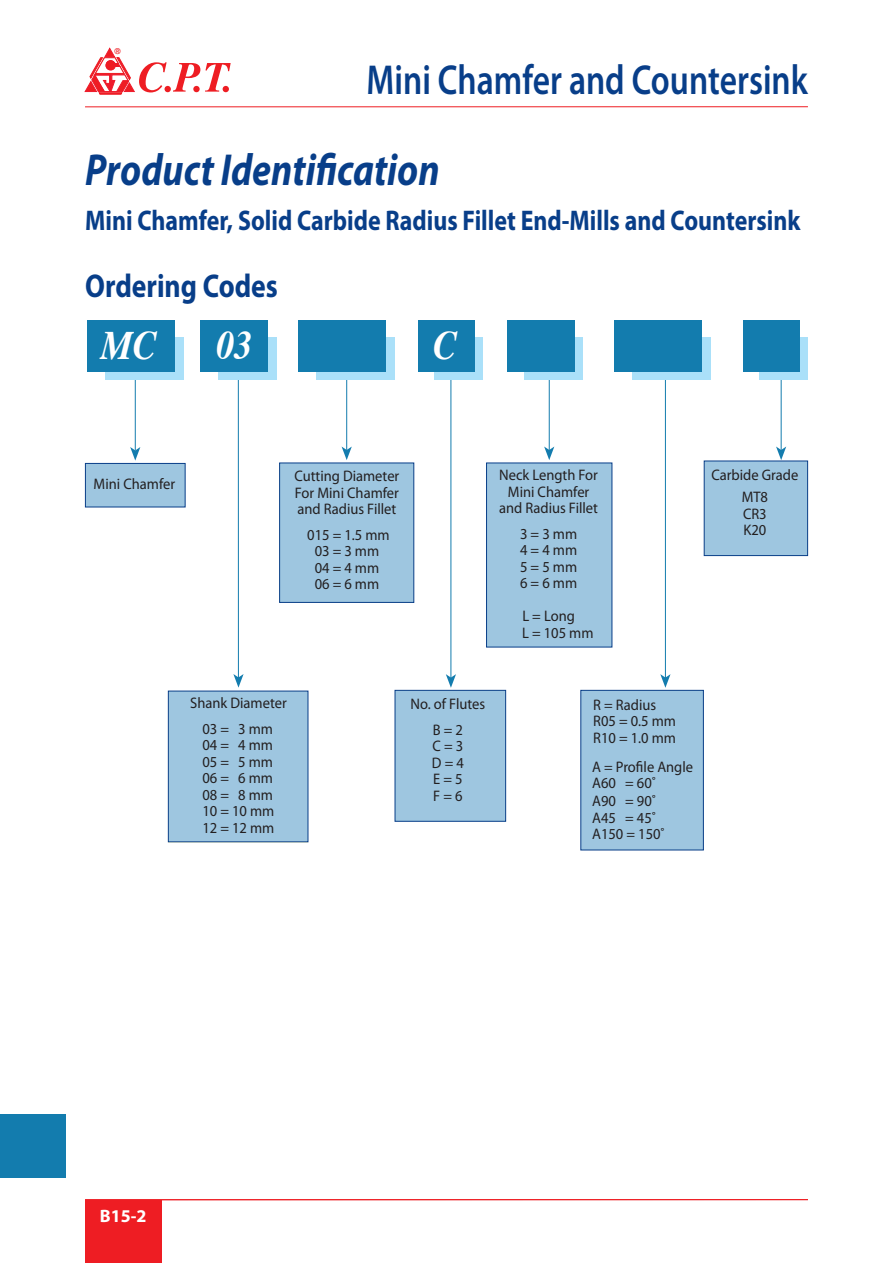
<style>
.page{position:relative;width:893px;height:1263px;background:#fff}
.page>*{position:absolute;margin:0;border:0;box-sizing:border-box;transform-origin:0 0}
.t1{font:italic 700 45px "Myriad Pro";color:#083e89;scale:.84 1}
.t2{font:600 42px "Myriad Pro";color:#083e89;scale:.8 1}
.t3{font:italic 700 40.35px "Times";color:#fff;scale:.9 1}
.t4{font:700 33px "Myriad Pro";color:#083e89;scale:.84 1}
.t5{font:700 28.5px "Myriad Pro";color:#083e89;scale:.84 1}
.t6{font:700 18px "Myriad Pro";color:#fff}
.t7{font:15.3px/16.5px "Myriad Pro";color:#231f20;text-align:center;scale:.95 1}
.t8{font:500 11.25px "Win Soft Pro";color:#ee1d23}
</style>
<div class="page">
<hr style="left:85px;top:106px;width:723px;height:1px;background:#ee1d23">
<div style="left:0;top:1114px;width:66px;height:64px;background:#137cae"></div>
<div style="left:85px;top:1200px;width:77px;height:63px;background:#ee1d23"></div>
<hr style="left:85px;top:1199px;width:723px;height:1px;background:#ee1d23">
<svg style="left:85px;top:48px;width:146px;height:46px"></svg>
<hr style="left:665px;top:380px;width:1px;height:299px;background:#137cae">
<hr style="left:238px;top:368px;width:1px;height:317px;background:#137cae">
<svg style="left:233px;top:674px;width:11px;height:14px"></svg>
<div style="left:168px;top:691px;width:140px;height:151px;background:#9ec6e0;border:1px solid #083e89"></div>
<div style="left:218px;top:337px;width:58px;height:43px;background:#aae0f9"></div>
<div style="left:200px;top:320px;width:68px;height:51px;background:#137cae"></div>
<hr style="left:135px;top:373px;width:1px;height:77px;background:#137cae">
<svg style="left:130px;top:447px;width:10px;height:14px"></svg>
<div style="left:85px;top:463px;width:100px;height:44px;background:#9ec6e0;border:1px solid #083e89"></div>
<div style="left:105px;top:337px;width:78px;height:43px;background:#aae0f9"></div>
<div style="left:87px;top:320px;width:88px;height:51px;background:#137cae"></div>
<hr style="left:346px;top:350px;width:1px;height:100px;background:#137cae">
<svg style="left:342px;top:446px;width:10px;height:14px"></svg>
<div style="left:279px;top:463px;width:135px;height:140px;background:#9ec6e0;border:1px solid #083e89"></div>
<div style="left:317px;top:337px;width:78px;height:43px;background:#aae0f9"></div>
<div style="left:632px;top:337px;width:78px;height:43px;background:#aae0f9"></div>
<div style="left:299px;top:320px;width:87px;height:51px;background:#137cae"></div>
<div style="left:614px;top:320px;width:88px;height:51px;background:#137cae"></div>
<hr style="left:549px;top:350px;width:1px;height:100px;background:#137cae">
<svg style="left:544px;top:446px;width:10px;height:14px"></svg>
<hr style="left:781px;top:350px;width:1px;height:100px;background:#137cae">
<svg style="left:776px;top:446px;width:10px;height:14px"></svg>
<div style="left:525px;top:337px;width:58px;height:43px;background:#aae0f9"></div>
<div style="left:507px;top:320px;width:68px;height:51px;background:#137cae"></div>
<div style="left:486px;top:463px;width:126px;height:184px;background:#9ec6e0;border:1px solid #083e89"></div>
<hr style="left:451px;top:367px;width:1px;height:312px;background:#137cae">
<svg style="left:446px;top:674px;width:10px;height:14px"></svg>
<svg style="left:660px;top:674px;width:10px;height:14px"></svg>
<div style="left:434px;top:337px;width:48px;height:43px;background:#aae0f9"></div>
<div style="left:759px;top:337px;width:49px;height:43px;background:#aae0f9"></div>
<div style="left:418px;top:320px;width:56px;height:51px;background:#137cae"></div>
<div style="left:743px;top:320px;width:57px;height:51px;background:#137cae"></div>
<div style="left:395px;top:690px;width:111px;height:131px;background:#9ec6e0;border:1px solid #083e89"></div>
<div style="left:581px;top:690px;width:123px;height:160px;background:#9ec6e0;border:1px solid #083e89"></div>
<div style="left:704px;top:461px;width:104px;height:95px;background:#9ec6e0;border:1px solid #083e89"></div>
<p class="t8" style="left:114px;top:43px;width:8px">®</p>
<h2 class="t2" style="left:366px;top:53px;width:553px">Mini Chamfer and Countersink</h2>
<h1 class="t1" style="left:85px;top:141px;width:424px">Product Identification</h1>
<h3 class="t5" style="left:85px;top:202px;width:853px">Mini Chamfer, Solid Carbide Radius Fillet End-Mills and Countersink</h3>
<h3 class="t4" style="left:85px;top:265px;width:231px">Ordering Codes</h3>
<h3 class="t3" style="left:101px;top:307px;width:64px">MC</h3>
<h3 class="t3" style="left:216px;top:307px;width:42px">03</h3>
<h3 class="t3" style="left:434px;top:307px;width:28px">C</h3>
<p class="t7" style="left:94px;top:475px;width:87px">Mini Chamfer</p>
<p class="t7" style="left:295px;top:468px;width:112px;text-align:justify">Cutting Diameter For Mini Chamfer and Radius Fillet</p>
<p class="t7" style="left:307px;top:526px;width:88px">015 = 1.5 mm<br>03 = 3 mm<br>04 = 4 mm<br>06 = 6 mm</p>
<p class="t7" style="left:499px;top:467px;width:106px">Neck Length For<br>Mini Chamfer and Radius Fillet</p>
<p class="t7" style="left:520px;top:525px;width:62px;text-align:justify">3 = 3 mm 4 = 4 mm 5 = 5 mm 6 = 6 mm</p>
<p class="t7" style="left:522px;top:608px;width:77px;text-align:left">L = Long<br>L = 105 mm</p>
<p class="t7" style="left:711px;top:463px;width:93px;line-height:22.5px">Carbide Grade<br>MT8</p>
<p class="t7" style="left:743px;top:505px;width:26px;text-align:left">CR3<br>K20</p>
<p class="t7" style="left:190px;top:690px;width:103px;line-height:25.5px">Shank Diameter<br>03 = 3 mm</p>
<p class="t7" style="left:202px;top:737px;width:77px;text-align:justify">04 = 4 mm 05 = 5 mm 06 = 6 mm 08 = 8 mm 10 = 10 mm 12 = 12 mm</p>
<p class="t7" style="left:411px;top:691px;width:80px;line-height:25.5px">No. of Flutes<br>B = 2</p>
<p class="t7" style="left:432px;top:737px;width:35px;text-align:justify">C = 3<br>D = 4<br>E = 5<br>F = 6</p>
<p class="t7" style="left:593px;top:696px;width:89px;text-align:left">R = Radius<br>R05 = 0.5 mm<br>R10 = 1.0 mm</p>
<p class="t7" style="left:592px;top:758px;width:108px;text-align:left">A = Profile Angle<br>A60 = 60˚</p>
<p class="t7" style="left:592px;top:792px;width:78px;text-align:left">A90 = 90˚<br>A45 = 45˚<br>A150 = 150˚</p>
<p class="t6" style="left:100px;top:1204px;width:48px">B15-2</p>
</div>
